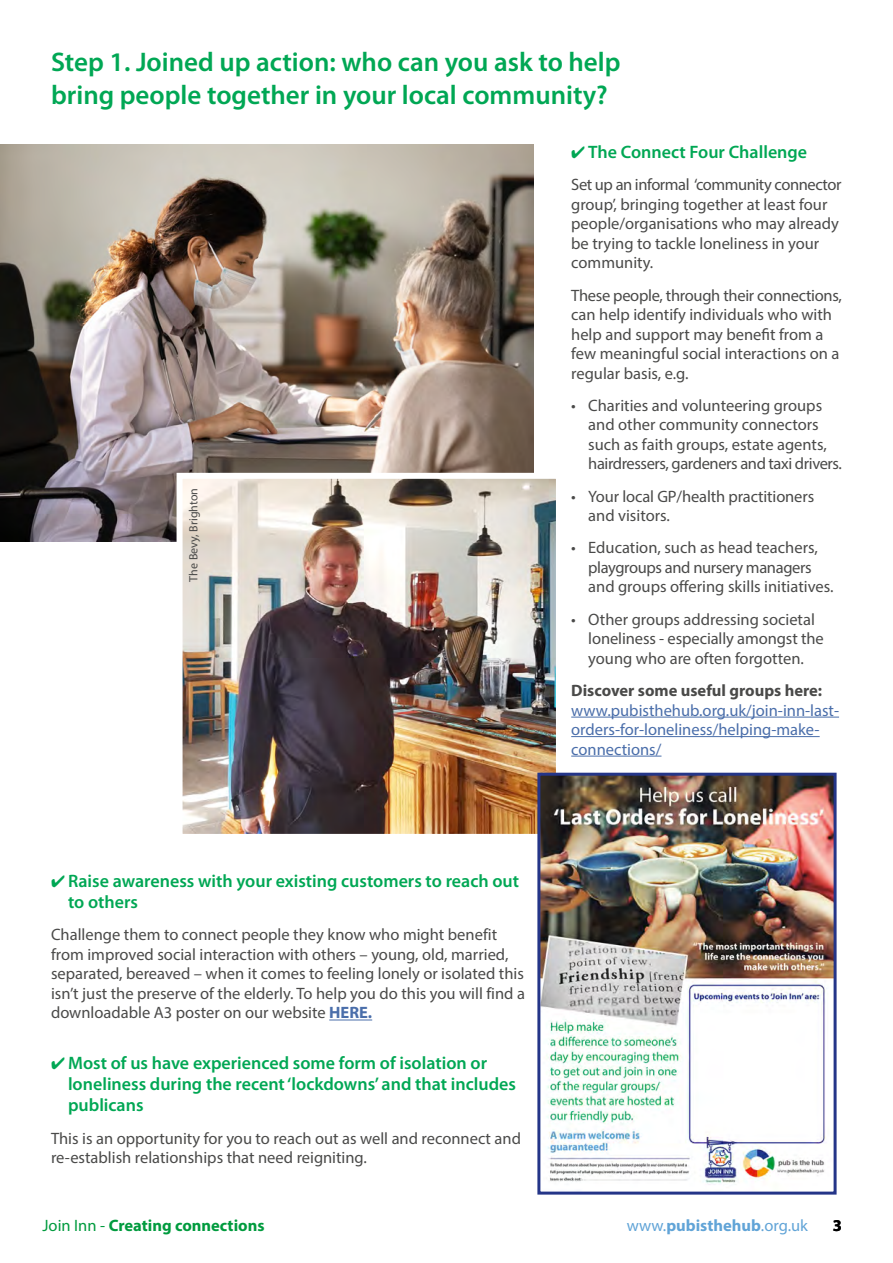
<style>
.page{position:relative;width:893px;height:1263px;background:#fff}
.page>*{position:absolute;margin:0;border:0;box-sizing:border-box;transform-origin:0 0}
.t1{font:600 27px/33px "Myriad Pro";color:#00a754}
.t2{font:600 18px/21px "Myriad Pro";color:#00a754}
.t3{font:16.5px/19.5px "Myriad Pro";color:#4a4a49}
.t4{font:16.5px/19.5px "Myriad Pro";color:#4a6eaa}
.t5{font:700 16.5px "Myriad Pro";color:#4a4a49}
.t6{font:700 16.5px "Myriad Pro";color:#009b3e}
.t7{font:16.5px "Myriad Pro";color:#61a4d7}
.t8{font:700 16.5px "Myriad Pro";color:#000}
.t9{font:12px "Myriad Pro";color:#4a4a49}
.s1{font-weight:700;color:#4a6eaa}
.s2{font-weight:400}
.s3{font-weight:700}
</style>
<div class="page">
<hr style="left:329px;top:1019px;width:43px;height:1px;background:#4a6eaa">
<hr style="left:571px;top:717px;width:268px;height:1px;background:#4a6eaa">
<hr style="left:571px;top:736px;width:249px;height:1px;background:#4a6eaa">
<hr style="left:571px;top:756px;width:90px;height:1px;background:#4a6eaa">
<img style="left:0;top:145px;width:534px;height:396px">
<img style="left:184px;top:480px;width:371px;height:353px">
<div style="left:177px;top:473px;width:385px;height:367px;border:6px solid #fff"></div>
<img style="left:541px;top:777px;width:292px;height:408px">
<div style="left:537px;top:773px;width:300px;height:421px;border:3px solid #243588"></div>
<h1 class="t1" style="left:51px;top:46px;width:571px">Step 1. Joined up action: who can you ask to help bring people together in your local community?</h1>
<p class="t9" style="left:186px;top:581px;width:95px;rotate:-90deg">The Bevy, Brighton</p>
<p class="t2" style="left:571px;top:142px;width:237px">✔ The Connect Four Challenge</p>
<p class="t3" style="left:571px;top:175px;width:272px">Set up an informal ‘community connector group’, bringing together at least four people/organisations who may already be trying to tackle loneliness in your community.</p>
<p class="t3" style="left:571px;top:285px;width:272px">These people, through their connections, can help identify individuals who with help and support may benefit from a few meaningful social interactions on a regular basis, e.g.</p>
<p class="t3" style="left:588px;top:395px;width:255px;text-indent:-17px">• Charities and volunteering groups and other community connectors such as faith groups, estate agents, hairdressers, gardeners and taxi drivers.</p>
<p class="t3" style="left:588px;top:486px;width:227px;text-indent:-17px">• Your local GP/health practitioners and visitors.</p>
<p class="t3" style="left:588px;top:538px;width:247px;text-indent:-17px">• Education, such as head teachers, playgroups and nursery managers and groups offering skills initiatives.</p>
<p class="t3" style="left:588px;top:609px;width:237px;text-indent:-17px">• Other groups addressing societal loneliness - especially amongst the young who are often forgotten.</p>
<p class="t5" style="left:571px;top:680px;width:253px">Discover some useful groups here:</p>
<p class="t4" style="left:571px;top:700px;width:269px">www.pubisthehub.org.uk/join-inn-last&shy;orders-for-loneliness/helping-make&shy;connections/</p>
<p class="t2" style="left:68px;top:871px;width:453px;text-indent:-17px">✔ Raise awareness with your existing customers to reach out to others</p>
<p class="t3" style="left:51px;top:925px;width:475px">Challenge them to connect people they know who might benefit from improved social interaction with others – young, old, married, separated, bereaved – when it comes to feeling lonely or isolated this isn’t just the preserve of the elderly. To help you do this you will find a downloadable A3 poster on our website <span class="s1">HERE.</span></p>
<p class="t2" style="left:68px;top:1053px;width:449px;text-indent:-17px">✔ Most of us have experienced some form of isolation or loneliness during the recent ‘lockdowns’ and that includes publicans</p>
<p class="t3" style="left:51px;top:1128px;width:471px">This is an opportunity for you to reach out as well and reconnect and re-establish relationships that need reigniting.</p>
<p class="t6" style="left:43px;top:1214px;width:224px"><span class="s2">Join Inn -</span> Creating connections</p>
<p class="t7" style="left:627px;top:1215px;width:183px">www.<span class="s3">pubisthehub</span>.org.uk</p>
<p class="t8" style="left:833px;top:1214px;width:11px">3</p>
</div>
